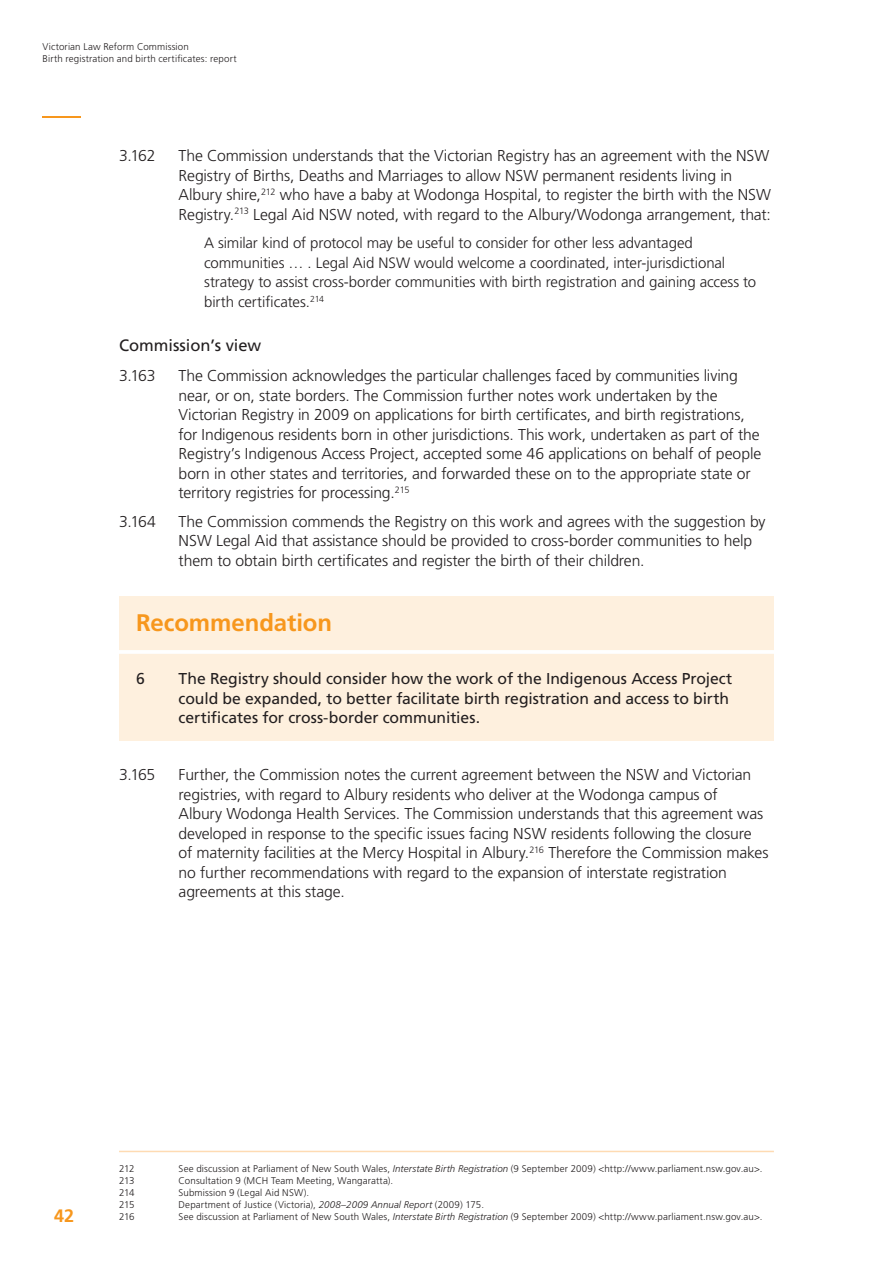
<style>
.page{position:relative;width:893px;height:1263px;background:#fff}
.page>*{position:absolute;margin:0;border:0;box-sizing:border-box;transform-origin:0 0}
.t1{font:700 24px "Frutiger CE";letter-spacing:-.005em;color:#f7971d}
.t2{font:700 18px "Frutiger CE";color:#f7971d}
.HD4{font:16.5px "Frutiger CE";color:#231f20}
.t3{font:300 15.75px/19.5px "Frutiger";letter-spacing:-.01em;color:#231f20}
.t4{font:15.75px/19.5px "Frutiger";letter-spacing:-.005em;color:#231f20}
.Quotes{font:300 15px/19.5px "Frutiger";letter-spacing:-.005em;color:#231f20}
.t5{font:300 9.75px/12px "Frutiger";letter-spacing:.015em;color:#231f20}
.s1{font-style:italic}
</style>
<div class="page">
<hr style="left:43px;top:116px;width:38px;height:2px;background:#f7971d">
<div style="left:119px;top:596px;width:655px;height:144px;background:#fef0de"></div>
<hr style="left:94px;top:650px;width:718px;height:4px;background:#fff">
<hr style="left:119px;top:1151px;width:655px;height:1px;background:#fedbb3">
<p class="t5" style="left:43px;top:41px;width:196px">Victorian Law Reform Commission<br>Birth registration and birth certificates: report</p>
<p class="t3" style="left:119px;top:146px;width:38px">3.162</p>
<p class="t3" style="left:179px;top:146px;width:594px">The Commission understands that the Victorian Registry has an agreement with the NSW Registry of Births, Deaths and Marriages to allow NSW permanent residents living in Albury shire,<sup>212</sup> who have a baby at Wodonga Hospital, to register the birth with the NSW Registry.<sup>213</sup> Legal Aid NSW noted, with regard to the Albury/Wodonga arrangement, that:</p>
<p class="Quotes" style="left:204px;top:233px;width:554px">A similar kind of protocol may be useful to consider for other less advantaged communities … . Legal Aid NSW would welcome a coordinated, inter-jurisdictional strategy to assist cross-border communities with birth registration and gaining access to birth certificates.<sup>214</sup></p>
<p class="HD4" style="left:119px;top:336px;width:144px">Commission’s view</p>
<p class="t3" style="left:119px;top:366px;width:38px">3.163</p>
<p class="t3" style="left:179px;top:366px;width:584px">The Commission acknowledges the particular challenges faced by communities living near, or on, state borders. The Commission further notes work undertaken by the Victorian Registry in 2009 on applications for birth certificates, and birth registrations, for Indigenous residents born in other jurisdictions. This work, undertaken as part of the Registry’s Indigenous Access Project, accepted some 46 applications on behalf of people born in other states and territories, and forwarded these on to the appropriate state or territory registries for processing.<sup>215</sup></p>
<p class="t3" style="left:119px;top:511px;width:38px">3.164</p>
<p class="t3" style="left:179px;top:511px;width:588px">The Commission commends the Registry on this work and agrees with the suggestion by<br>NSW Legal Aid that assistance should be provided to cross-border communities to help them to obtain birth certificates and register the birth of their children.</p>
<p class="t1" style="left:136px;top:608px;width:198px">Recommendation</p>
<p class="t4" style="left:136px;top:669px;width:10px">6</p>
<p class="t4" style="left:179px;top:669px;width:555px">The Registry should consider how the work of the Indigenous Access Project could be expanded, to better facilitate birth registration and access to birth certificates for cross-border communities.</p>
<p class="t3" style="left:119px;top:765px;width:38px">3.165</p>
<p class="t3" style="left:179px;top:765px;width:591px">Further, the Commission notes the current agreement between the NSW and Victorian registries, with regard to Albury residents who deliver at the Wodonga campus of<br>Albury Wodonga Health Services. The Commission understands that this agreement was developed in response to the specific issues facing NSW residents following the closure of maternity facilities at the Mercy Hospital in Albury.<sup>216</sup> Therefore the Commission makes no further recommendations with regard to the expansion of interstate registration agreements at this stage.</p>
<p class="t2" style="left:54px;top:1204px;width:22px">42</p>
<p class="t5" style="left:119px;top:1163px;width:17px">212</p>
<p class="t5" style="left:179px;top:1163px;width:585px">See discussion at Parliament of New South Wales, <span class="s1">Interstate Birth Registration</span> (9 September 2009) &lt;http://www.parliament.nsw.gov.au&gt;.</p>
<p class="t5" style="left:119px;top:1175px;width:17px">213</p>
<p class="t5" style="left:179px;top:1175px;width:216px">Consultation 9 (MCH Team Meeting, Wangaratta).</p>
<p class="t5" style="left:119px;top:1187px;width:17px">214</p>
<p class="t5" style="left:179px;top:1187px;width:132px">Submission 9 (Legal Aid NSW).</p>
<p class="t5" style="left:119px;top:1199px;width:17px">215</p>
<p class="t5" style="left:179px;top:1199px;width:307px">Department of Justice (Victoria), <span class="s1">2008–2009 Annual Report</span> (2009) 175.</p>
<p class="t5" style="left:119px;top:1211px;width:17px">216</p>
<p class="t5" style="left:179px;top:1211px;width:585px">See discussion at Parliament of New South Wales, <span class="s1">Interstate Birth Registration</span> (9 September 2009) &lt;http://www.parliament.nsw.gov.au&gt;.</p>
</div>
